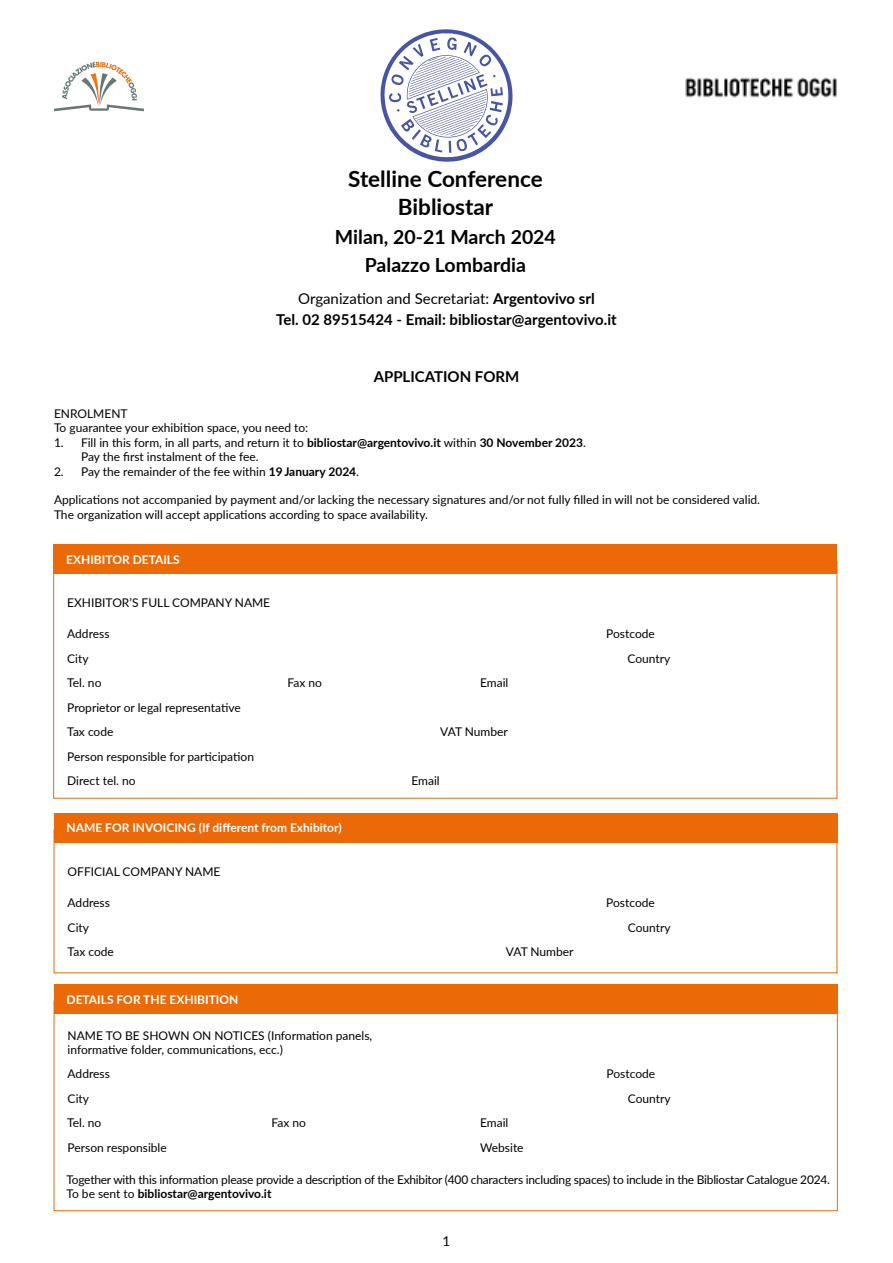
<style>
.page{position:relative;width:893px;height:1263px;background:#fff}
.page>*{position:absolute;margin:0;border:0;box-sizing:border-box;transform-origin:0 0}
.t1{font:700 22.5px/28.5px "Lato";color:#000;text-align:center}
.t2{font:700 19.5px/28.5px "Lato";color:#000;text-align:center}
.t3{font:700 15px/21px "Lato";color:#000;text-align:center}
.t4{font:13.5px "Lato";color:#000}
.t5{font:12px/14.4px "Lato";color:#000}
.t6{font:12px/14.4px "Lato";letter-spacing:-.02em;color:#000}
.t7{font:700 12px "Lato";color:#fff}
.s1{font-weight:400}
.s2{font-weight:700}
</style>
<div class="page">
<div style="left:53px;top:544px;width:784px;height:30px;background:#ec6907"></div>
<div style="left:54px;top:813px;width:783px;height:29px;background:#ec6907"></div>
<div style="left:54px;top:984px;width:783px;height:29px;background:#ec6907"></div>
<svg style="left:380px;top:29px;width:133px;height:133px"></svg>
<svg style="left:54px;top:62px;width:90px;height:49px"></svg>
<img style="left:685px;top:77px;width:152px;height:21px">
<h1 class="t1" style="left:348px;top:163px;width:196px">Stelline Conference<br>Bibliostar</h1>
<h2 class="t2" style="left:335px;top:222px;width:222px">Milan, 20-21 March 2024<br>Palazzo Lombardia</h2>
<p class="t3" style="left:276px;top:287px;width:342px"><span class="s1">Organization and Secretariat:</span> Argentovivo srl<br>Tel. 02 89515424 - Email: bibliostar@argentovivo.it</p>
<p class="t3" style="left:374px;top:365px;width:147px">APPLICATION FORM</p>
<p class="t5" style="left:54px;top:406px;width:256px">ENROLMENT<br>To guarantee your exhibition space, you need to:</p>
<p class="t5" style="left:81px;top:435px;width:506px;text-indent:-27px">1. Fill in this form, in all parts, and return it to <span class="s2">bibliostar@argentovivo.it</span> within <span class="s2">30 November 2023</span>.<br>Pay the first instalment of the fee.</p>
<p class="t5" style="left:54px;top:463px;width:307px">2. Pay the remainder of the fee within <span class="s2">19January 2024</span>.</p>
<p class="t5" style="left:54px;top:492px;width:708px">Applications not accompanied by payment and/or lacking the necessary signatures and/or not fully filled in will not be considered valid.<br>The organization will accept applications according to space availability.</p>
<p class="t7" style="left:66px;top:551px;width:115px">EXHIBITOR DETAILS</p>
<p class="t5" style="left:67px;top:595px;width:204px">EXHIBITOR’S FULL COMPANY NAME</p>
<p class="t5" style="left:67px;top:626px;width:44px">Address</p>
<p class="t5" style="left:67px;top:651px;width:23px">City</p>
<p class="t5" style="left:67px;top:675px;width:36px">Tel. no</p>
<p class="t5" style="left:67px;top:700px;width:175px">Proprietor or legal representative</p>
<p class="t5" style="left:287px;top:675px;width:36px">Fax no</p>
<p class="t5" style="left:480px;top:675px;width:30px">Email</p>
<p class="t5" style="left:67px;top:719px;width:188px;line-height:24.5px">Tax code<br>Person responsible for participation</p>
<p class="t5" style="left:440px;top:724px;width:69px">VAT Number</p>
<p class="t5" style="left:67px;top:773px;width:70px">Direct tel. no</p>
<p class="t7" style="left:67px;top:819px;width:277px">NAME FOR INVOICING (If different from Exhibitor)</p>
<p class="t5" style="left:68px;top:864px;width:154px">OFFICIAL COMPANY NAME</p>
<p class="t5" style="left:68px;top:895px;width:44px">Address</p>
<p class="t5" style="left:68px;top:919px;width:23px">City</p>
<p class="t5" style="left:68px;top:944px;width:48px">Tax code</p>
<p class="t7" style="left:67px;top:990px;width:173px">DETAILS FOR THE EXHIBITION</p>
<p class="t5" style="left:68px;top:1027px;width:306px">NAME TO BE SHOWN ON NOTICES (Information panels, informative folder, communications, ecc.)</p>
<p class="t5" style="left:68px;top:1066px;width:44px">Address</p>
<p class="t5" style="left:68px;top:1090px;width:23px">City</p>
<p class="t5" style="left:67px;top:1110px;width:101px;line-height:24.5px">Tel. no<br>Person responsible</p>
<p class="t5" style="left:272px;top:1115px;width:36px">Fax no</p>
<p class="t5" style="left:411px;top:773px;width:30px">Email</p>
<p class="t5" style="left:506px;top:944px;width:69px">VAT Number</p>
<p class="t5" style="left:480px;top:1115px;width:30px">Email</p>
<p class="t5" style="left:480px;top:1139px;width:45px">Website</p>
<p class="t5" style="left:606px;top:626px;width:50px">Postcode</p>
<p class="t5" style="left:627px;top:651px;width:44px">Country</p>
<p class="t5" style="left:606px;top:895px;width:50px">Postcode</p>
<p class="t5" style="left:628px;top:919px;width:44px">Country</p>
<p class="t5" style="left:607px;top:1066px;width:50px">Postcode</p>
<p class="t5" style="left:628px;top:1090px;width:44px">Country</p>
<p class="t6" style="left:66px;top:1171px;width:765px">Together with this information please provide a description of the Exhibitor (400 characters including spaces) to include in the Bibliostar Catalogue 2024.<br>To be sent to <span class="s2">bibliostar@argentovivo.it</span></p>
<p class="t4" style="left:443px;top:1231px;width:9px">1</p>
</div>
